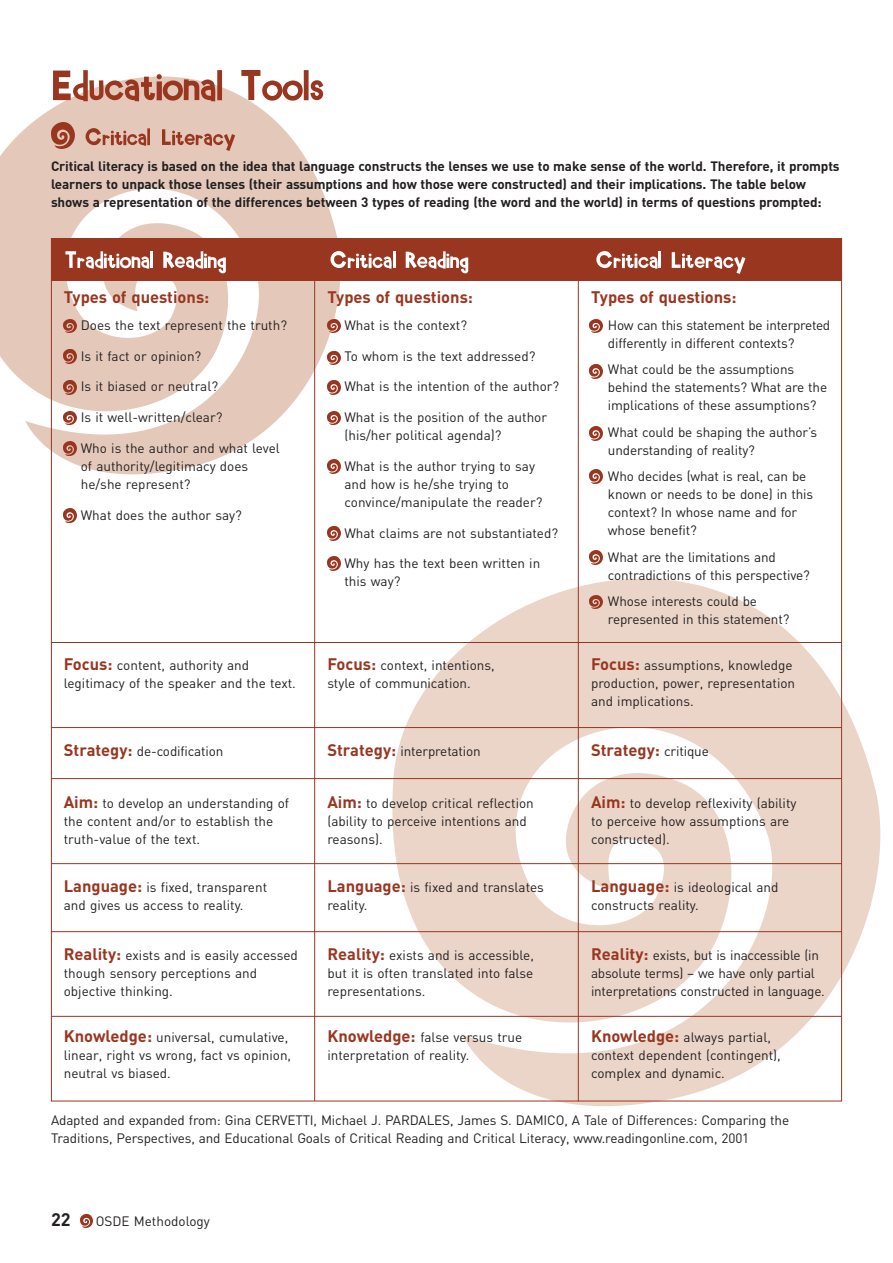
<style>
.page{position:relative;width:893px;height:1263px;background:#fff}
.page>*{position:absolute;margin:0;border:0;box-sizing:border-box;transform-origin:0 0}
.t1{font:700 18px "DIN";color:#231f20}
.t2{font:700 16.5px "DIN";color:#993620}
.t3{font:13.5px/18px "DIN";color:#231f20}
.t4{font:700 13.5px/18px "DIN";letter-spacing:-.01em;color:#231f20}
.t5{font:13.5px/18px "DIN";letter-spacing:-.02em;color:#231f20}
.s1{font-weight:700;font-size:16.5px;color:#993620}
.s2{font-weight:400;font-size:13.5px;color:#231f20}
</style>
<div class="page">
<img style="left:393px;top:578px;width:488px;height:528px">
<img style="left:0;top:85px;width:340px;height:390px">
<img style="left:80px;top:1214px;width:13px;height:14px">
<div style="left:51px;top:238px;width:791px;height:43px;background:#993620"></div>
<svg style="left:86px;top:128px;width:149px;height:23px;background:#cfa090"></svg>
<svg style="left:53px;top:70px;width:270px;height:31px"></svg>
<img style="left:64px;top:319px;width:12px;height:14px">
<svg style="left:64px;top:350px;width:12px;height:13px"></svg>
<svg style="left:64px;top:381px;width:12px;height:13px"></svg>
<img style="left:64px;top:411px;width:12px;height:14px">
<svg style="left:64px;top:442px;width:12px;height:13px"></svg>
<svg style="left:64px;top:509px;width:12px;height:13px"></svg>
<img style="left:328px;top:319px;width:12px;height:14px">
<img style="left:590px;top:319px;width:13px;height:14px">
<svg style="left:590px;top:365px;width:13px;height:13px"></svg>
<svg style="left:590px;top:427px;width:13px;height:13px"></svg>
<svg style="left:590px;top:470px;width:13px;height:13px"></svg>
<img style="left:328px;top:351px;width:12px;height:14px">
<svg style="left:328px;top:381px;width:12px;height:13px"></svg>
<img style="left:328px;top:411px;width:12px;height:14px">
<svg style="left:328px;top:460px;width:12px;height:13px"></svg>
<svg style="left:328px;top:527px;width:12px;height:13px"></svg>
<svg style="left:328px;top:557px;width:12px;height:13px"></svg>
<hr style="left:51px;top:642px;width:791px;height:1px;background:#993620">
<hr style="left:51px;top:727px;width:791px;height:1px;background:#993620">
<hr style="left:51px;top:778px;width:791px;height:1px;background:#993620">
<hr style="left:51px;top:863px;width:791px;height:1px;background:#993620">
<hr style="left:51px;top:931px;width:791px;height:1px;background:#993620">
<hr style="left:314px;top:272px;width:1px;height:829px;background:#993620">
<hr style="left:578px;top:272px;width:1px;height:829px;background:#993620">
<img style="left:51px;top:123px;width:24px;height:25px">
<svg style="left:590px;top:551px;width:13px;height:13px"></svg>
<img style="left:590px;top:595px;width:13px;height:14px">
<hr style="left:51px;top:1016px;width:791px;height:1px;background:#993620">
<svg style="left:65px;top:251px;width:84px;height:18px"></svg>
<hr style="left:150px;top:251px;width:3px;height:17px;background:#fff">
<svg style="left:163px;top:251px;width:63px;height:22px"></svg>
<svg style="left:330px;top:251px;width:65px;height:18px"></svg>
<svg style="left:406px;top:251px;width:62px;height:22px"></svg>
<svg style="left:596px;top:251px;width:65px;height:18px"></svg>
<svg style="left:672px;top:252px;width:73px;height:22px"></svg>
<p class="t4" style="left:51px;top:158px;width:790px">Critical literacy is based on the idea that language constructs the lenses we use to make sense of the world. Therefore, it prompts learners to unpack those lenses (their assumptions and how those were constructed) and their implications. The table below shows a representation of the differences between 3 types of reading (the word and the world) in terms of questions prompted:</p>
<p class="t2" style="left:64px;top:288px;width:147px">Types of questions:</p>
<p class="t3" style="left:81px;top:316px;width:208px">Does the text represent the truth?</p>
<p class="t3" style="left:81px;top:347px;width:122px">Is it fact or opinion?</p>
<p class="t3" style="left:81px;top:378px;width:139px">Is it biased or neutral?</p>
<p class="t3" style="left:81px;top:408px;width:143px">Is it well-written/clear?</p>
<p class="t3" style="left:81px;top:439px;width:201px">Who is the author and what level of authority/legitimacy does he/she represent?</p>
<p class="t3" style="left:81px;top:506px;width:163px">What does the author say?</p>
<p class="t3" style="left:64px;top:656px;width:234px"><span class="s1">Focus:</span> content, authority and legitimacy of the speaker and the text.</p>
<p class="t3" style="left:64px;top:743px;width:161px"><span class="s1">Strategy:</span> de-codification</p>
<p class="t3" style="left:64px;top:794px;width:227px"><span class="s1">Aim:</span> to develop an understanding of the content and/or to establish the truth-value of the text.</p>
<p class="t3" style="left:64px;top:878px;width:205px"><span class="s1">Language:</span> is fixed, transparent and gives us access to reality.</p>
<p class="t3" style="left:64px;top:947px;width:236px"><span class="s1">Reality:</span> exists and is easily accessed though sensory perceptions and objective thinking.</p>
<p class="t2" style="left:327px;top:288px;width:147px">Types of questions:</p>
<p class="t3" style="left:344px;top:316px;width:124px">What is the context?</p>
<p class="t3" style="left:344px;top:347px;width:193px">To whom is the text addressed?</p>
<p class="t3" style="left:344px;top:378px;width:216px">What is the intention of the author?</p>
<p class="t3" style="left:344px;top:408px;width:204px">What is the position of the author (his/her political agenda)?</p>
<p class="t3" style="left:344px;top:457px;width:200px">What is the author trying to say and how is he/she trying to convince/manipulate the reader?</p>
<p class="t3" style="left:344px;top:524px;width:215px">What claims are not substantiated?</p>
<p class="t3" style="left:344px;top:555px;width:197px">Why has the text been written in this way?</p>
<p class="t3" style="left:327px;top:656px;width:169px"><span class="s1">Focus:</span> context, intentions, style of communication.</p>
<p class="t3" style="left:327px;top:743px;width:155px"><span class="s1">Strategy:</span> interpretation</p>
<p class="t3" style="left:327px;top:794px;width:208px"><span class="s1">Aim:</span> to develop critical reflection (ability to perceive intentions and reasons).</p>
<p class="t3" style="left:327px;top:878px;width:218px"><span class="s1">Language:</span> is fixed and translates reality.</p>
<p class="t3" style="left:327px;top:947px;width:208px;text-align:justify"><span class="s1">Reality:</span> exists and is accessible, but it is often translated into false representations.</p>
<p class="t2" style="left:591px;top:288px;width:147px">Types of questions:</p>
<p class="t5" style="left:608px;top:316px;width:224px">How can this statement be interpreted differently in different contexts?</p>
<p class="t3" style="left:608px;top:361px;width:221px">What could be the assumptions behind the statements? What are the implications of these assumptions?</p>
<p class="t3" style="left:608px;top:423px;width:211px">What could be shaping the author’s understanding of reality?</p>
<p class="t3" style="left:608px;top:468px;width:207px">Who decides (what is real, can be known or needs to be done) in this context? In whose name and for whose benefit?</p>
<p class="t3" style="left:608px;top:548px;width:203px">What are the limitations and contradictions of this perspective?</p>
<p class="t3" style="left:608px;top:593px;width:183px">Whose interests could be represented in this statement?</p>
<p class="t3" style="left:591px;top:656px;width:206px"><span class="s1">Focus:</span> assumptions, knowledge production, power, representation and implications.</p>
<p class="t2" style="left:591px;top:741px;width:119px">Strategy: <span class="s2">critique</span></p>
<p class="t3" style="left:591px;top:794px;width:207px"><span class="s1">Aim:</span> to develop reflexivity (ability to perceive how assumptions are constructed).</p>
<p class="t3" style="left:591px;top:878px;width:189px"><span class="s1">Language:</span> is ideological and constructs reality.</p>
<p class="t3" style="left:591px;top:947px;width:235px"><span class="s1">Reality:</span> exists, but is inaccessible (in absolute terms) – we have only partial interpretations constructed in language.</p>
<p class="t3" style="left:64px;top:1029px;width:229px"><span class="s1">Knowledge:</span> universal, cumulative, linear, right vs wrong, fact vs opinion, neutral vs biased.</p>
<p class="t3" style="left:327px;top:1029px;width:196px"><span class="s1">Knowledge:</span> false versus true interpretation of reality.</p>
<p class="t3" style="left:591px;top:1029px;width:191px"><span class="s1">Knowledge:</span> always partial, context dependent (contingent), complex and dynamic.</p>
<p class="t3" style="left:51px;top:1111px;width:740px">Adapted and expanded from: Gina CERVETTI, Michael J. PARDALES, James S. DAMICO, A Tale of Differences: Comparing the<br>Traditions, Perspectives, and Educational Goals of Critical Reading and Critical Literacy, www.readingonline.com, 2001</p>
<h1 class="t1" style="left:51px;top:1210px;width:21px">22</h1>
<p class="t3" style="left:96px;top:1212px;width:116px">OSDE Methodology</p>
</div>
